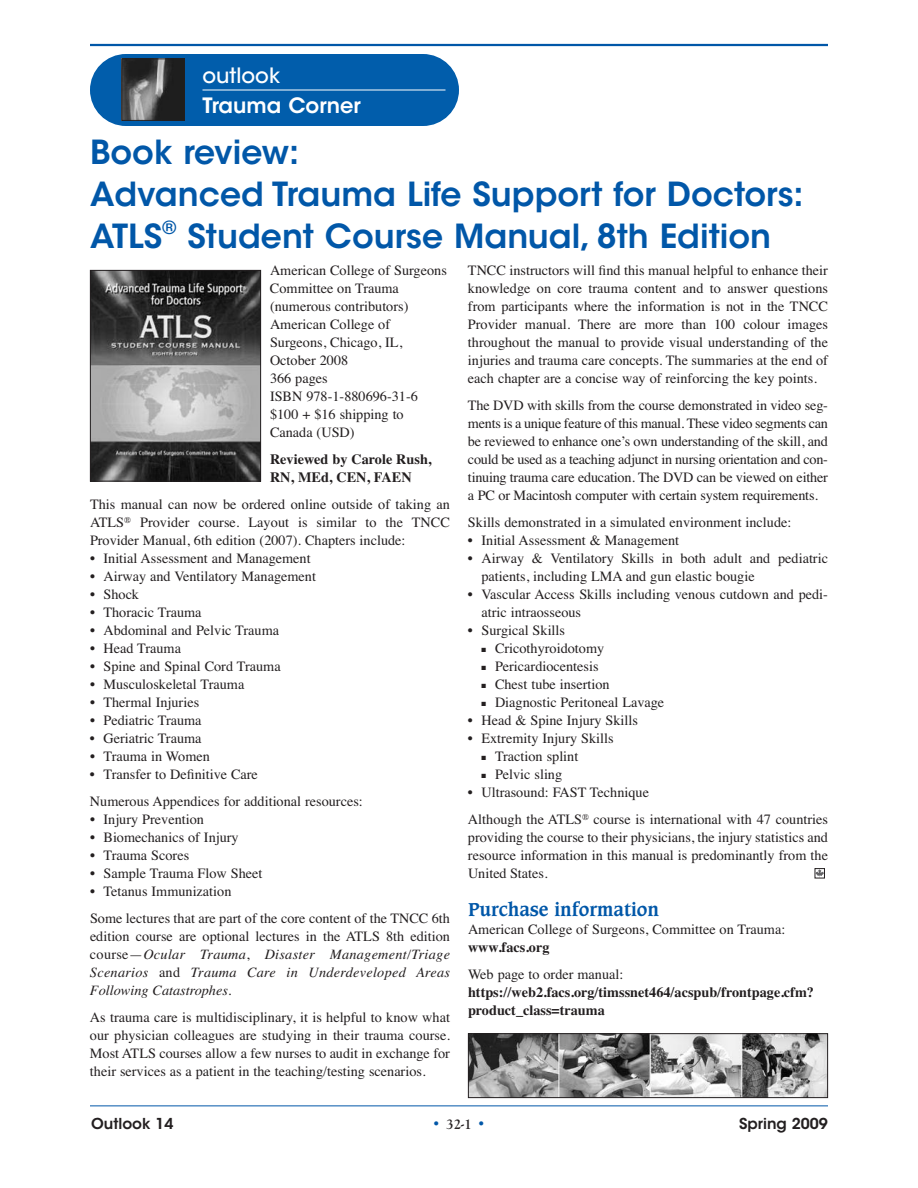
<style>
.page{position:relative;width:918px;height:1188px;background:#fff}
.page>*{position:absolute;margin:0;border:0;box-sizing:border-box;transform-origin:0 0}
.t1{font:600 33px/42px "ITC Avant Garde Std";color:#0157a8}
.t2{font:600 21px "ITC Avant Garde Std";color:#fff}
.t3{font:500 21px "ITC Avant Garde Std";color:#fff}
.t4{font:700 18px "Caxton";color:#0157a8}
.t5{font:600 15px "ITC Avant Garde Std";color:#231f20}
.t6{font:700 15px "Goudy Old Style T";color:#231f20}
.t7{font:14.25px/18px "Times";color:#231f20}
.t8{font:italic 14.25px/18px "Times";color:#231f20;text-align:justify}
.t9{font:700 14.25px/18px "Times";color:#231f20}
.s1{font-style:normal}
.s2{font-family:"ITC Avant Garde Std";font-weight:600;color:#0157a8}
</style>
<div class="page">
<hr style="left:90px;top:44px;width:738px;height:2px;background:#0157a8">
<hr style="left:90px;top:1106px;width:738px;height:1px;background:#0157a8">
<div style="left:813px;top:867px;width:13px;height:13px;background:#898788"></div>
<svg style="left:817px;top:870px;width:6px;height:6px"></svg>
<div style="left:815px;top:868px;width:10px;height:10px;border:1px solid #231f20"></div>
<img style="left:92px;top:272px;width:167px;height:208px">
<div style="left:90px;top:270px;width:171px;height:212px;border:1px solid #231f20"></div>
<img style="left:470px;top:1035px;width:356px;height:61px">
<div style="left:468px;top:1033px;width:360px;height:65px;border:1px solid #231f20"></div>
<div style="left:90px;top:54px;width:369px;height:72px;background:#015dab;border-radius:36px"></div>
<img style="left:124px;top:60px;width:58px;height:59px">
<div style="left:122px;top:58px;width:62px;height:63px;border:1px solid #231f20"></div>
<hr style="left:202px;top:90px;width:244px;height:1px;background:#fff">
<h2 class="t3" style="left:202px;top:67px;width:79px">outlook</h2>
<h2 class="t2" style="left:202px;top:97px;width:160px">Trauma Corner</h2>
<h1 class="t1" style="left:90px;top:134px;width:715px">Book review:<br>Advanced Trauma Life Support for Doctors:<br>ATLS<sup>®</sup> Student Course Manual, 8th Edition</h1>
<p class="t7" style="left:270px;top:261px;width:178px">American College of Surgeons<br>Committee on Trauma (numerous contributors)<br>American College of<br>Surgeons, Chicago, IL,<br>October 2008<br>366 pages<br>ISBN 978-1-880696-31-6 $100 + $16 shipping to<br>Canada (USD)</p>
<p class="t9" style="left:270px;top:450px;width:163px">Reviewed by Carole Rush,<br>RN, MEd, CEN, FAEN</p>
<p class="t7" style="left:90px;top:495px;width:362px;text-align:justify">This manual can now be ordered online outside of taking an ATLS<sup>®</sup> Provider course. Layout is similar to the TNCC Provider Manual, 6th edition (2007). Chapters include:</p>
<p class="t7" style="left:90px;top:549px;width:222px">• Initial Assessment and Management</p>
<p class="t7" style="left:90px;top:567px;width:228px">• Airway and Ventilatory Management</p>
<p class="t7" style="left:90px;top:585px;width:51px">• Shock</p>
<p class="t7" style="left:90px;top:603px;width:113px">• Thoracic Trauma</p>
<p class="t7" style="left:90px;top:621px;width:191px">• Abdominal and Pelvic Trauma</p>
<p class="t7" style="left:90px;top:639px;width:93px">• Head Trauma</p>
<p class="t7" style="left:90px;top:657px;width:192px">• Spine and Spinal Cord Trauma</p>
<p class="t7" style="left:90px;top:675px;width:156px">• Musculoskeletal Trauma</p>
<p class="t7" style="left:90px;top:693px;width:111px">• Thermal Injuries</p>
<p class="t7" style="left:90px;top:711px;width:113px">• Pediatric Trauma</p>
<p class="t7" style="left:90px;top:729px;width:113px">• Geriatric Trauma</p>
<p class="t7" style="left:90px;top:747px;width:121px">• Trauma in Women</p>
<p class="t7" style="left:90px;top:761px;width:274px;line-height:27px">• Transfer to Definitive Care<br>Numerous Appendices for additional resources:</p>
<p class="t7" style="left:90px;top:810px;width:115px">• Injury Prevention</p>
<p class="t7" style="left:90px;top:828px;width:150px">• Biomechanics of Injury</p>
<p class="t7" style="left:90px;top:846px;width:101px">• Trauma Scores</p>
<p class="t7" style="left:90px;top:864px;width:174px">• Sample Trauma Flow Sheet</p>
<p class="t7" style="left:90px;top:878px;width:361px;line-height:27px">• Tetanus Immunization<br>Some lectures that are part of the core content of the TNCC 6th</p>
<p class="t8" style="left:90px;top:927px;width:362px"><span class="s1">edition course are optional lectures in the ATLS 8th edition course—</span>Ocular Trauma<span class="s1">,</span> Disaster Management/Triage Scenarios <span class="s1">and</span> Trauma Care in Underdeveloped Areas Following Catastrophes.</p>
<p class="t7" style="left:90px;top:1008px;width:362px;text-align:justify">As trauma care is multidisciplinary, it is helpful to know what our physician colleagues are studying in their trauma course.<br>Most ATLS courses allow a few nurses to audit in exchange for their services as a patient in the teaching/testing scenarios.</p>
<p class="t7" style="left:468px;top:261px;width:362px;text-align:justify">TNCC instructors will find this manual helpful to enhance their knowledge on core trauma content and to answer questions from participants where the information is not in the TNCC Provider manual. There are more than 100 colour images throughout the manual to provide visual understanding of the injuries and trauma care concepts. The summaries at the end of each chapter are a concise way of reinforcing the key points.</p>
<p class="t7" style="left:468px;top:396px;width:362px;text-align:justify">The DVD with skills from the course demonstrated in video seg&shy;ments is a unique feature of this manual. These video segments can be reviewed to enhance one’s own understanding of the skill, and could be used as a teaching adjunct in nursing orientation and con&shy;tinuing trauma care education. The DVD can be viewed on either a PC or Macintosh computer with certain system requirements.</p>
<p class="t7" style="left:468px;top:513px;width:325px">Skills demonstrated in a simulated environment include:</p>
<p class="t7" style="left:468px;top:531px;width:213px">• Initial Assessment &amp; Management</p>
<p class="t7" style="left:481px;top:549px;width:348px;text-indent:-13px">• Airway &amp; Ventilatory Skills in both adult and pediatric patients, including LMA and gun elastic bougie</p>
<p class="t7" style="left:481px;top:585px;width:348px;text-indent:-13px">• Vascular Access Skills including venous cutdown and pedi&shy;atric intraosseous</p>
<p class="t7" style="left:468px;top:621px;width:99px">• Surgical Skills</p>
<p class="t7" style="left:482px;top:639px;width:124px">■ Cricothyroidotomy</p>
<p class="t7" style="left:482px;top:657px;width:119px">■ Pericardiocentesis</p>
<p class="t7" style="left:482px;top:675px;width:130px">■ Chest tube insertion</p>
<p class="t7" style="left:482px;top:693px;width:184px">■ Diagnostic Peritoneal Lavage</p>
<p class="t7" style="left:468px;top:711px;width:172px">• Head &amp; Spine Injury Skills</p>
<p class="t7" style="left:468px;top:729px;width:147px">• Extremity Injury Skills</p>
<p class="t7" style="left:482px;top:747px;width:98px">■ Traction splint</p>
<p class="t7" style="left:482px;top:765px;width:82px">■ Pelvic sling</p>
<p class="t7" style="left:468px;top:779px;width:362px;line-height:27px">• Ultrasound: FAST Technique<br>Although the ATLS<sup>®</sup> course is international with 47 countries</p>
<p class="t7" style="left:468px;top:828px;width:362px;text-align:justify">providing the course to their physicians, the injury statistics and resource information in this manual is predominantly from the United States.</p>
<p class="t4" style="left:468px;top:902px;width:193px">Purchase information</p>
<p class="t7" style="left:468px;top:921px;width:319px">American College of Surgeons, Committee on Trauma:</p>
<p class="t9" style="left:468px;top:939px;width:83px">www.facs.org</p>
<p class="t7" style="left:468px;top:966px;width:157px">Web page to order manual:</p>
<p class="t9" style="left:468px;top:984px;width:347px">https://web2.facs.org/timssnet464/acspub/frontpage.cfm? product_class=trauma</p>
<p class="t5" style="left:91px;top:1118px;width:84px">Outlook 14</p>
<p class="t6" style="left:432px;top:1115px;width:56px"><span class="s2">•</span> 32-1 <span class="s2">•</span></p>
<p class="t5" style="left:739px;top:1118px;width:90px">Spring 2009</p>
</div>
